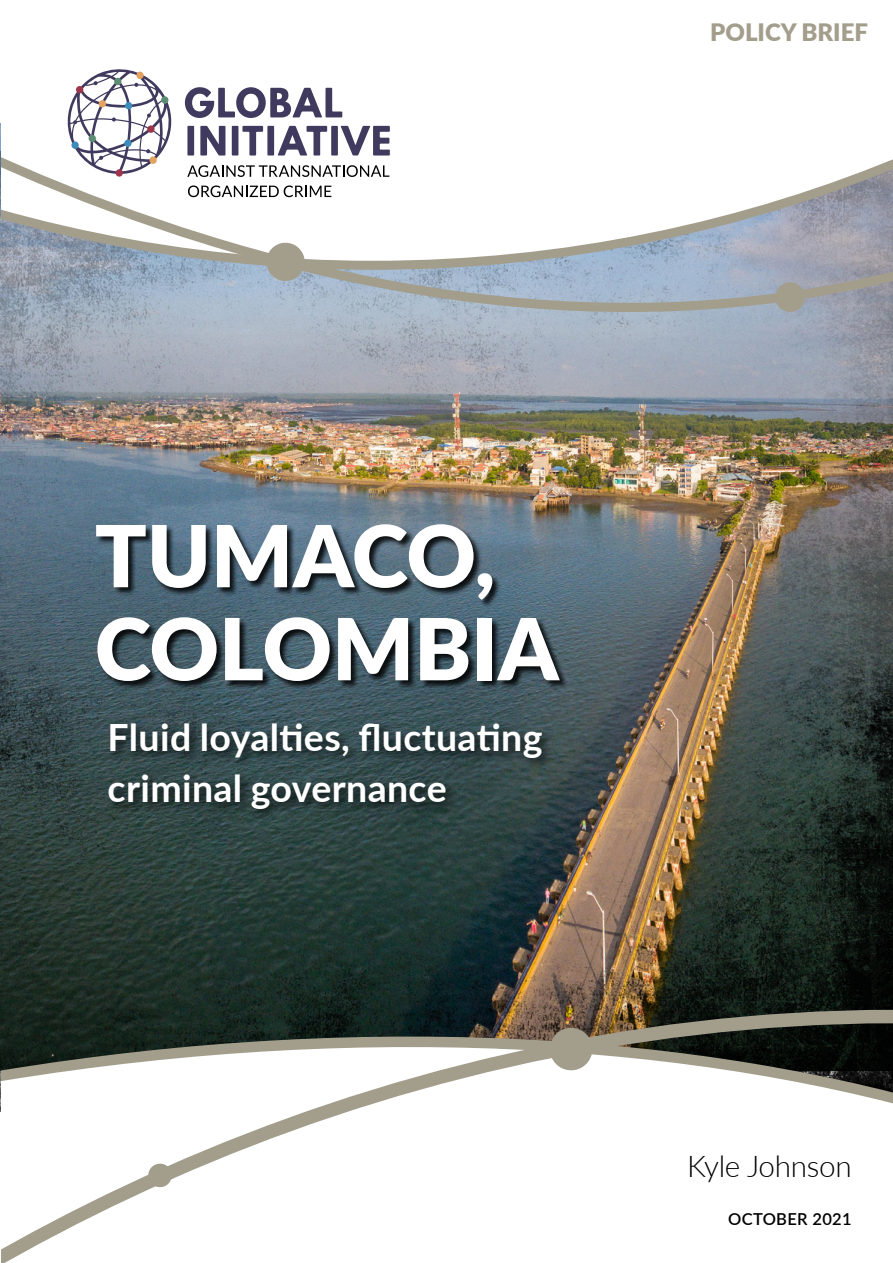
<style>
.page{position:relative;width:893px;height:1263px;background:#fff}
.page>*{position:absolute;margin:0;border:0;box-sizing:border-box;transform-origin:0 0}
.t1{font:900 85.5px/93px "Lato";color:#fff}
.t2{font:700 37.5px/51px "Lato";letter-spacing:.01em;color:#fff}
.t3{font:300 30px "Lato";letter-spacing:-.01em;color:#000}
.t4{font:900 24px "Lato";color:#a39e8c}
.t5{font:600 16.5px "Lato";letter-spacing:.02em;color:#000}
</style>
<div class="page">
<img style="left:0;top:151px;width:893px;height:473px">
<img style="left:0;top:624px;width:893px;height:487px">
<svg style="left:1px;top:992px;width:892px;height:271px"></svg>
<svg style="left:548px;top:1026px;width:46px;height:46px;background:#a69f91"></svg>
<svg style="left:147px;top:1163px;width:26px;height:25px"></svg>
<svg style="left:1px;top:69px;width:892px;height:263px"></svg>
<svg style="left:264px;top:241px;width:43px;height:42px;background:#b1b1a8"></svg>
<svg style="left:774px;top:281px;width:32px;height:32px"></svg>
<div style="left:97px;top:525px;width:472px;height:165px;background:#000;opacity:.85"></div>
<div style="left:105px;top:719px;width:449px;height:103px;background:#000;opacity:.75"></div>
<p class="t4" style="left:710px;top:14px;width:159px">POLICY BRIEF</p>
<h1 class="t1" style="left:95px;top:506px;width:465px">TUMACO,<br>COLOMBIA</h1>
<p class="t2" style="left:108px;top:710px;width:436px">Fluid loyalties, fluctuating criminal governance</p>
<p class="t3" style="left:687px;top:1146px;width:166px">Kyle Johnson</p>
<p class="t5" style="left:728px;top:1207px;width:125px">OCTOBER 2021</p>
</div>
